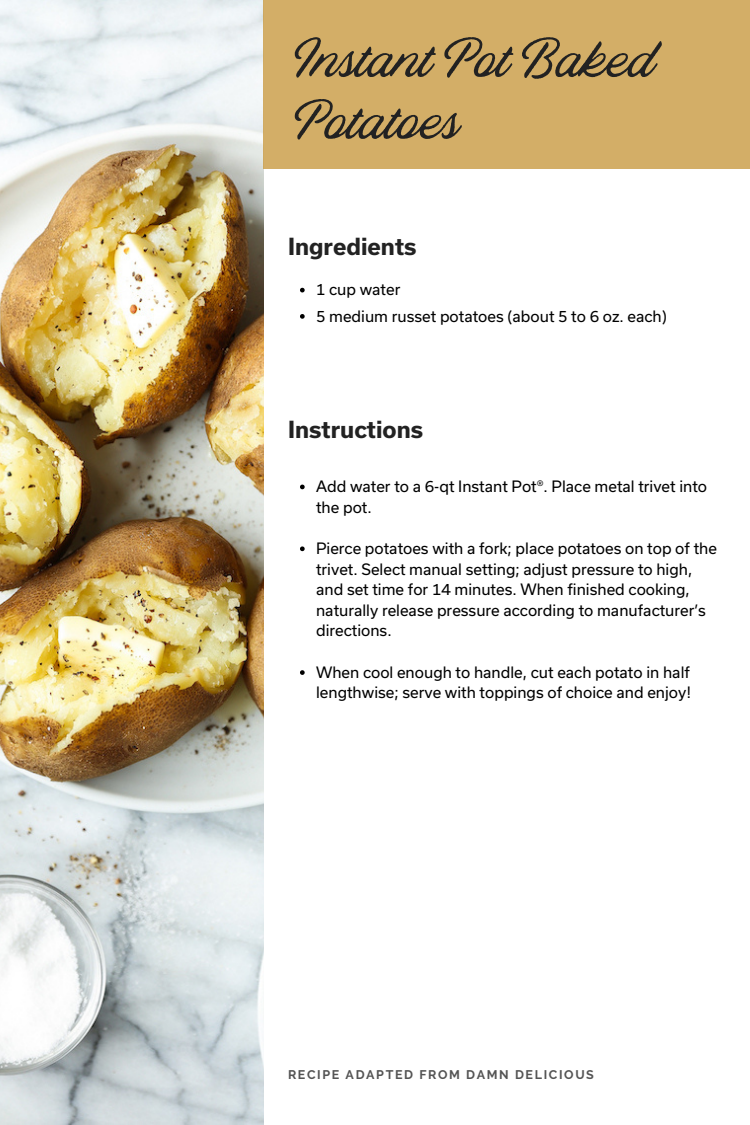
<style>
.page{position:relative;width:750px;height:1125px;background:#fff}
.page>*{position:absolute;margin:0;border:0;box-sizing:border-box;transform-origin:0 0}
.t1{font:51.25px/61.9px "Blackbike Rough";color:#222}
.t2{font:700 22.5px "Usual";color:#222}
.t3{font:15px/20.6px "Usual";color:#000}
.t4{font:700 12.5px "Raleway";letter-spacing:.13em;color:#545454}
</style>
<div class="page">
<img style="left:0;top:0;width:263px;height:1125px">
<div style="left:263px;top:0;width:487px;height:169px;background:#d3ae67"></div>
<svg style="left:300px;top:288px;width:5px;height:4px"></svg>
<svg style="left:300px;top:314px;width:5px;height:5px"></svg>
<svg style="left:300px;top:485px;width:5px;height:4px"></svg>
<svg style="left:300px;top:546px;width:5px;height:5px"></svg>
<svg style="left:300px;top:670px;width:5px;height:5px"></svg>
<p class="t1" style="left:295px;top:29px;width:362px">Instant Pot Baked<br>Potatoes</p>
<p class="t2" style="left:288px;top:232px;width:130px">Ingredients</p>
<p class="t3" style="left:316px;top:279px;width:86px">1 cup water</p>
<p class="t3" style="left:316px;top:305px;width:352px">5 medium russet potatoes (about 5 to 6 oz. each)</p>
<p class="t2" style="left:288px;top:416px;width:137px">Instructions</p>
<p class="t3" style="left:316px;top:476px;width:393px">Add water to a 6-qt Instant Pot®. Place metal trivet into the pot.</p>
<p class="t3" style="left:316px;top:538px;width:402px">Pierce potatoes with a fork; place potatoes on top of the trivet. Select manual setting; adjust pressure to high, and set time for 14 minutes. When finished cooking, naturally release pressure according to manufacturer’s directions.</p>
<p class="t3" style="left:316px;top:661px;width:377px">When cool enough to handle, cut each potato in half lengthwise; serve with toppings of choice and enjoy!</p>
<p class="t4" style="left:288px;top:1067px;width:307px">RECIPE ADAPTED FROM DAMN DELICIOUS</p>
</div>
